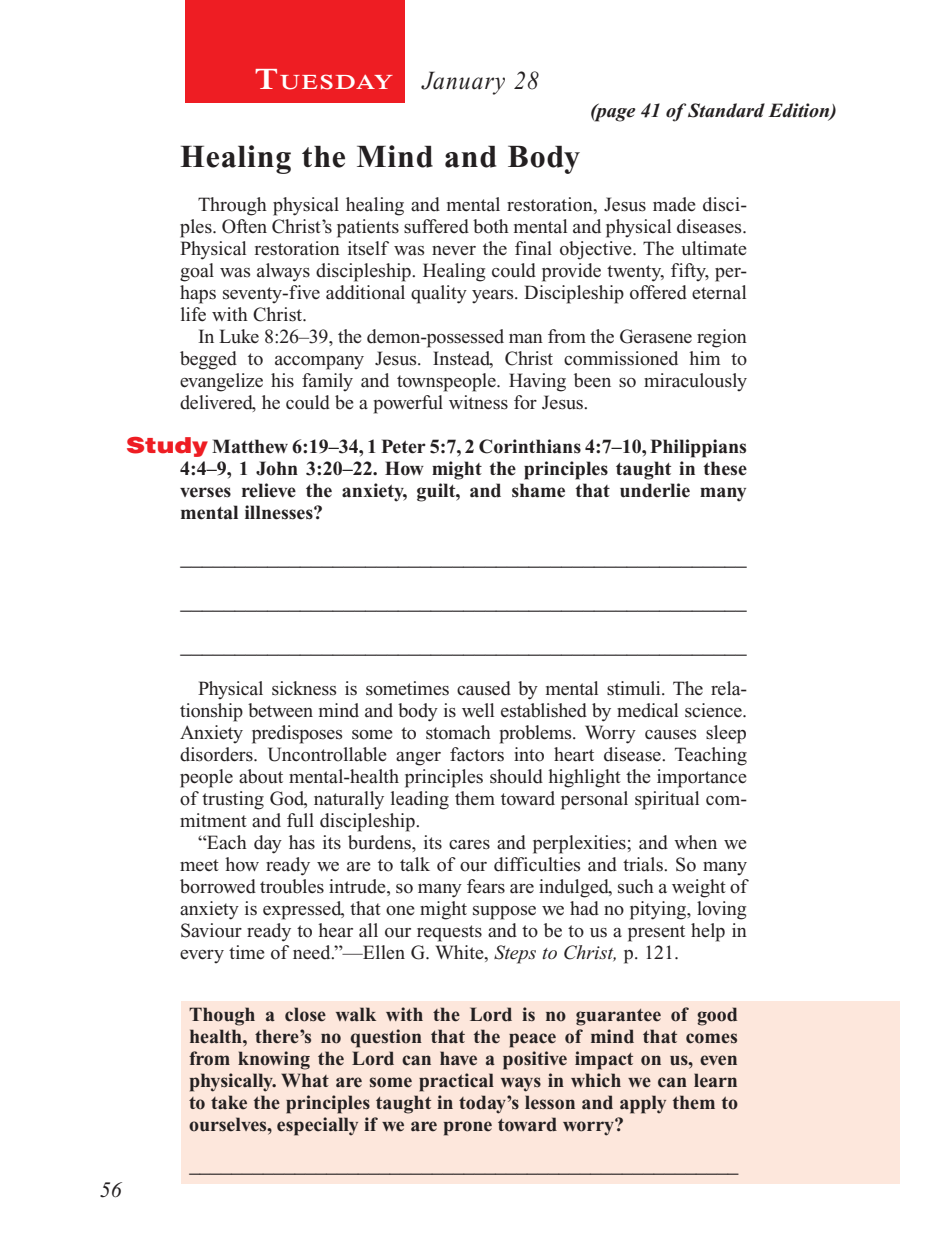
<style>
.page{position:relative;width:936px;height:1260px;background:#fff}
.page>*{position:absolute;margin:0;border:0;box-sizing:border-box;transform-origin:0 0}
.Head{font:700 32px "Times New Roman PS Std";letter-spacing:.025em;color:#231f20}
.Lesson_Dates{font:italic 26px "Times New Roman PS Std";letter-spacing:.05em;color:#231f20;scale:.9 1}
.Blank_Lines{font:22px "Times New Roman PS Std";color:#231f20}
.Blank_Lines_In_Scree{font:22px "Times New Roman PS Std";color:#231f20;scale:.96 1}
.t1{font:italic 22px "Times New Roman PS Std";color:#231f20}
.Daily_Header{font:600 21px "Times NRMT Std";letter-spacing:.07em;color:#fff;scale:1.1 1}
.Body{font:20px/22px "Times New Roman PS Std";color:#231f20;text-align:justify}
.Body_SA{font:20px/22px "Times New Roman PS Std";color:#231f20;text-align:justify}
.x-screened_box-text{font:700 20px/22px "Times New Roman PS Std";color:#231f20;text-align:justify}
.Question{font:700 20px/22px "Times New Roman PS Std";color:#231f20;text-align:justify}
.Page_from_SE{font:italic 700 20px "Times New Roman PS Std";color:#231f20}
.s1{font-size:30px}
.s2{font-family:"Helvetica LT Std";font-weight:900;font-size:22px;color:#ee1d23}
.s3{font-style:italic}
</style>
<div class="page">
<div style="left:185px;top:0;width:220px;height:103px;background:#ee1d23"></div>
<div style="left:182px;top:1001px;width:718px;height:183px;background:#fde7dc"></div>
<p class="Daily_Header" style="left:255px;top:70px;width:127px"><span class="s1">T</span>UESDAY</p>
<p class="Lesson_Dates" style="left:422px;top:66px;width:131px">January 28</p>
<p class="Page_from_SE" style="left:590px;top:100px;width:248px">(page 41 of Standard Edition)</p>
<p class="Head" style="left:180px;top:138px;width:402px">Healing the Mind and Body</p>
<p class="Body" style="left:180px;top:193px;width:569px;text-indent:18px">Through physical healing and mental restoration, Jesus made disci&shy;ples. Often Christ’s patients suffered both mental and physical diseases.<br>Physical restoration itself was never the final objective. The ultimate goal was always discipleship. Healing could provide twenty, fifty, per&shy;haps seventy-five additional quality years. Discipleship offered eternal life with Christ.</p>
<p class="Body" style="left:180px;top:325px;width:569px;text-indent:18px">In Luke 8:26–39, the demon-possessed man from the Gerasene region begged to accompany Jesus. Instead, Christ commissioned him to evangelize his family and townspeople. Having been so miraculously delivered, he could be a powerful witness for Jesus.</p>
<p class="Question" style="left:180px;top:435px;width:568px;text-indent:-54px"><span class="s2">Study</span> Matthew 6:19–34, 1 Peter 5:7, 2 Corinthians 4:7–10, Philippians 4:4–9, 1 John 3:20–22. How might the principles taught in these verses relieve the anxiety, guilt, and shame that underlie many mental illnesses?</p>
<p class="Blank_Lines" style="left:180px;top:545px;width:568px">____________________________________________________</p>
<p class="Blank_Lines" style="left:180px;top:589px;width:568px">____________________________________________________</p>
<p class="Blank_Lines" style="left:180px;top:633px;width:568px">____________________________________________________</p>
<p class="Body" style="left:180px;top:677px;width:569px;text-indent:18px">Physical sickness is sometimes caused by mental stimuli. The rela&shy;tionship between mind and body is well established by medical science.<br>Anxiety predisposes some to stomach problems. Worry causes sleep disorders. Uncontrollable anger factors into heart disease. Teaching people about mental-health principles should highlight the importance of trusting God, naturally leading them toward personal spiritual com&shy;mitment and full discipleship.</p>
<p class="Body_SA" style="left:180px;top:831px;width:569px;text-indent:18px">“Each day has its burdens, its cares and perplexities; and when we meet how ready we are to talk of our difficulties and trials. So many borrowed troubles intrude, so many fears are indulged, such a weight of anxiety is expressed, that one might suppose we had no pitying, loving Saviour ready to hear all our requests and to be to us a present help in every time of need.”—Ellen G. White, <span class="s3">Steps to Christ,</span> p. 121.</p>
<p class="t1" style="left:100px;top:1178px;width:23px">56</p>
<p class="x-screened_box-text" style="left:189px;top:1003px;width:551px">Though a close walk with the Lord is no guarantee of good health, there’s no question that the peace of mind that comes from knowing the Lord can have a positive impact on us, even physically. What are some practical ways in which we can learn to take the principles taught in today’s lesson and apply them to ourselves, especially if we are prone toward worry?</p>
<p class="Blank_Lines_In_Scree" style="left:189px;top:1152px;width:574px">____________________________________________________</p>
</div>
